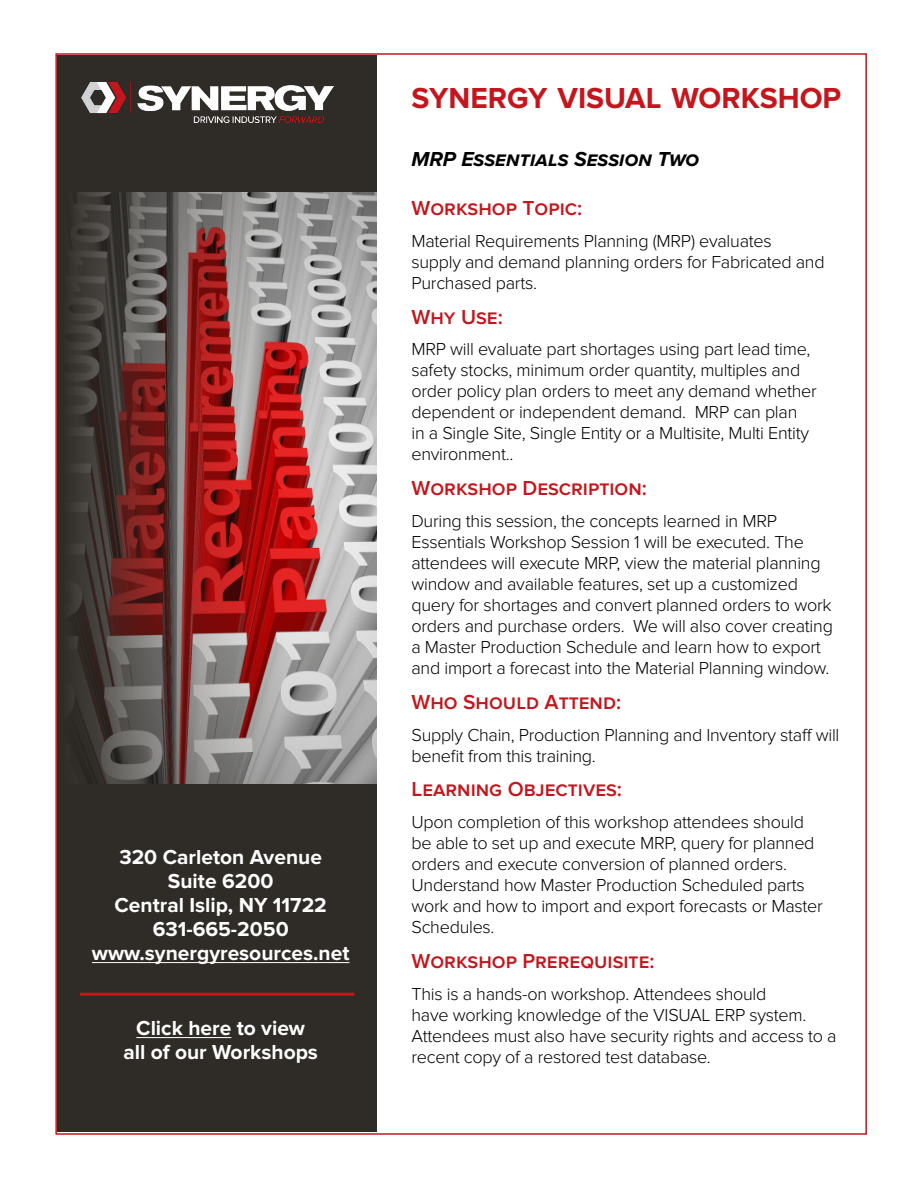
<style>
.page{position:relative;width:918px;height:1188px;background:#fff}
.page>*{position:absolute;margin:0;border:0;box-sizing:border-box;transform-origin:0 0}
.t1{font:700 30px "Proxima Nova";color:#c4161c}
.t2{font:700 21px/24px "Proxima Nova";color:#fff;text-align:center}
.Cutline_9pt_Cool_Gre{font:600 21px "Proxima Nova";color:#c4161c}
.t3{font:italic 700 21px "Proxima Nova";color:#000}
.Cutline_9pt_Cool_Gre-2{font:300 18px/21px "Proxima Nova";letter-spacing:-.015em;color:#000}
</style>
<div class="page">
<div style="left:58px;top:56px;width:319px;height:1076px;background:#2f2b26"></div>
<img style="left:70px;top:192px;width:307px;height:592px">
<img style="left:82px;top:82px;width:251px;height:41px">
<hr style="left:80px;top:993px;width:274px;height:3px;background:#c4161c">
<hr style="left:92px;top:962px;width:257px;height:1px;background:#fff">
<hr style="left:136px;top:1037px;width:95px;height:1px;background:#fff">
<p class="t2" style="left:119px;top:845px;width:204px">320 Carleton Avenue</p>
<p class="t2" style="left:168px;top:869px;width:107px">Suite 6200</p>
<p class="t2" style="left:114px;top:893px;width:214px">Central Islip, NY 11722</p>
<p class="t2" style="left:92px;top:917px;width:259px">631-665-2050 www.synergyresources.net</p>
<p class="t2" style="left:136px;top:1016px;width:170px">Click here to view</p>
<p class="t2" style="left:123px;top:1040px;width:196px">all of our Workshops</p>
<p class="t1" style="left:411px;top:80px;width:431px">SYNERGY VISUAL WORKSHOP</p>
<p class="t3" style="left:411px;top:143px;width:289px">MRP Essentials Session Two</p>
<p class="Cutline_9pt_Cool_Gre" style="left:411px;top:196px;width:172px">Workshop Topic:</p>
<p class="Cutline_9pt_Cool_Gre-2" style="left:411px;top:231px;width:415px">Material Requirements Planning (MRP) evaluates supply and demand planning orders for Fabricated and<br>Purchased parts.</p>
<p class="Cutline_9pt_Cool_Gre" style="left:411px;top:305px;width:93px">Why Use:</p>
<p class="Cutline_9pt_Cool_Gre-2" style="left:411px;top:339px;width:407px">MRP will evaluate part shortages using part lead time, safety stocks, minimum order quantity, multiples and order policy plan orders to meet any demand whether dependent or independent demand. MRP can plan<br>in a Single Site, Single Entity or a Multisite, Multi Entity environment..</p>
<p class="Cutline_9pt_Cool_Gre" style="left:411px;top:476px;width:237px">Workshop Description:</p>
<p class="Cutline_9pt_Cool_Gre-2" style="left:411px;top:511px;width:423px">During this session, the concepts learned in MRP Essentials Workshop Session 1 will be executed. The attendees will execute MRP, view the material planning window and available features, set up a customized query for shortages and convert planned orders to work orders and purchase orders. We will also cover creating a Master Production Schedule and learn how to export and import a forecast into the Material Planning window.</p>
<p class="Cutline_9pt_Cool_Gre" style="left:411px;top:690px;width:211px">Who Should Attend:</p>
<p class="Cutline_9pt_Cool_Gre-2" style="left:411px;top:724px;width:429px">Supply Chain, Production Planning and Inventory staff will benefit from this training.</p>
<p class="Cutline_9pt_Cool_Gre" style="left:411px;top:777px;width:212px">Learning Objectives:</p>
<p class="Cutline_9pt_Cool_Gre-2" style="left:411px;top:812px;width:413px">Upon completion of this workshop attendees should be able to set up and execute MRP, query for planned orders and execute conversion of planned orders.<br>Understand how Master Production Scheduled parts work and how to import and export forecasts or Master Schedules.</p>
<p class="Cutline_9pt_Cool_Gre" style="left:411px;top:949px;width:245px">Workshop Prerequisite:</p>
<p class="Cutline_9pt_Cool_Gre-2" style="left:411px;top:984px;width:427px">This is a hands-on workshop. Attendees should<br>have working knowledge of the VISUAL ERP system.<br>Attendees must also have security rights and access to a recent copy of a restored test database.</p>
</div>
